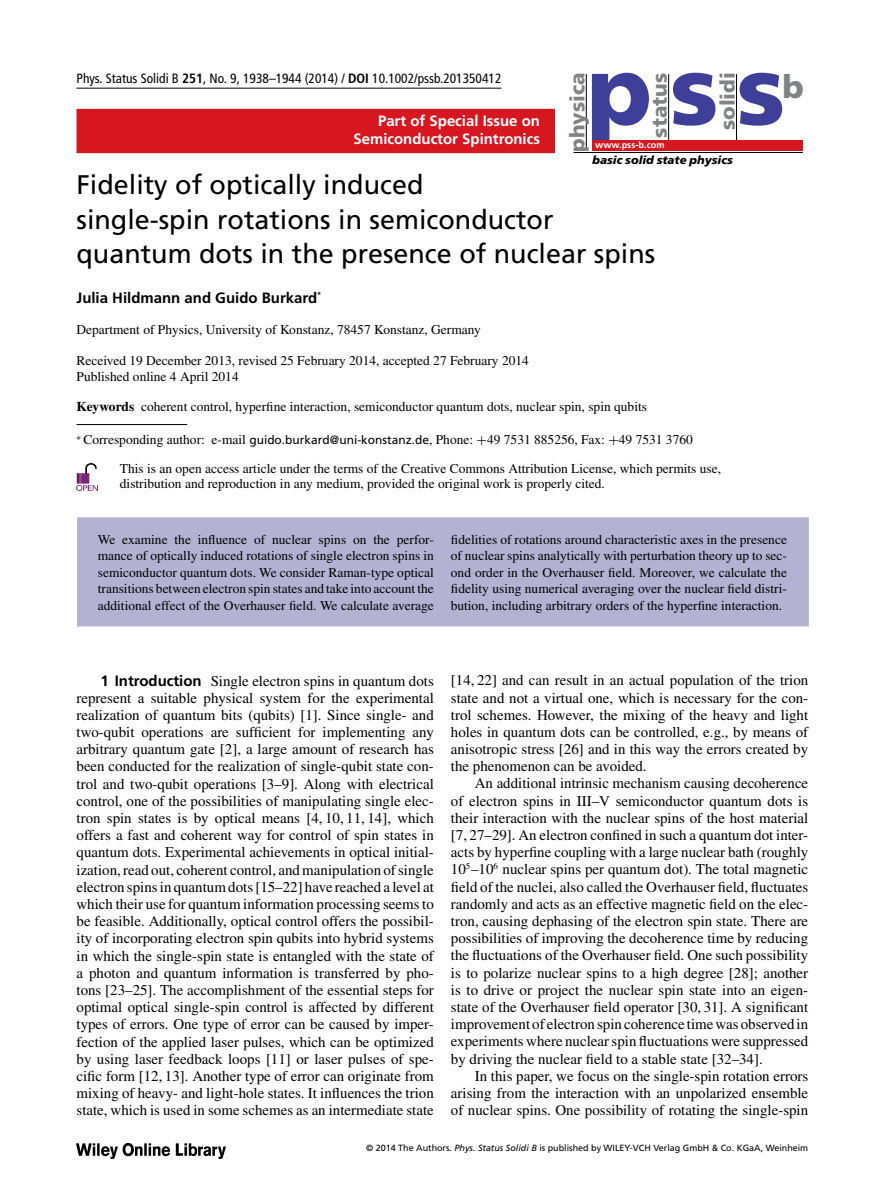
<style>
.page{position:relative;width:893px;height:1187px;background:#fff}
.page>*{position:absolute;margin:0;border:0;box-sizing:border-box;transform-origin:0 0}
.t1{font:97.2px "Frutiger Black OV MWVDZB";color:#3e3f99}
.t2{font:31.95px "Frutiger Black OV MWVDZB";color:#808285}
.t3{font:26.85px/34.3px "Frutiger";color:#000}
.t4{font:20.4px "Frutiger Black OV MWVDZB";color:#808285}
.t5{font:15px/17.2px "Times";color:#000;text-align:justify}
.t6{font:700 15px/18px "Frutiger";color:#fff;text-align:right}
.t7{font:700 15px "Frutiger";color:#000}
.t8{font:13.5px/16.5px "Times";color:#000}
.t9{font:condensed 13.5px "Frutiger";color:#000}
.t10{font:11.4px "Frutiger Black Italic OV LWVDZB";color:#000}
.t11{font:9.15px "Frutiger Bold OV NWVDZB";color:#fff}
.t12{font:9px "Frutiger";color:#000}
.s1{font-weight:700}
.s2{font-family:"Frutiger";font-size:12px}
.s3{font-family:"MTSY"}
.s4{font-family:"Frutiger";font-weight:700}
.s5{font-style:italic}
</style>
<div class="page">
<hr style="left:76px;top:88px;width:425px;height:1px;background:#000">
<hr style="left:586px;top:74px;width:1px;height:74px;background:#000">
<hr style="left:668px;top:74px;width:1px;height:67px;background:#000">
<hr style="left:736px;top:74px;width:1px;height:67px;background:#000">
<div style="left:592px;top:140px;width:210px;height:11px;background:#d7171f"></div>
<hr style="left:573px;top:152px;width:229px;height:1px;background:#000">
<div style="left:76px;top:109px;width:479px;height:44px;background:#d7171f"></div>
<hr style="left:76px;top:424px;width:111px;height:1px;background:#000">
<img style="left:76px;top:464px;width:21px;height:26px">
<div style="left:77px;top:517px;width:731px;height:109px;background:#b5b1d2"></div>
<img style="left:76px;top:1143px;width:149px;height:15px">
<p class="t9" style="left:76px;top:71px;width:426px">Phys. Status Solidi B <span class="s1">251</span>, No. 9, 1938–1944 (2014) / <span class="s1">DOI</span> 10.1002/pssb.201350412</p>
<h1 class="t1" style="left:587px;top:32px;width:200px">p s s</h1>
<p class="t10" style="left:592px;top:153px;width:142px">basic solid state physics</p>
<h3 class="t4" style="left:565px;top:152px;width:81px;rotate:-90deg">physica</h3>
<h2 class="t2" style="left:782px;top:67px;width:23px">b</h2>
<h3 class="t4" style="left:647px;top:138px;width:66px;rotate:-90deg">status</h3>
<h3 class="t4" style="left:715px;top:130px;width:59px;rotate:-90deg">solidi</h3>
<p class="t6" style="left:353px;top:112px;width:188px">Part of Special Issue on<br>Semiconductor Spintronics</p>
<h3 class="t3" style="left:76px;top:168px;width:580px">Fidelity of optically induced<br>single-spin rotations in semiconductor quantum dots in the presence of nuclear spins</h3>
<p class="t7" style="left:76px;top:289px;width:246px">Julia Hildmann and Guido Burkard<sup>*</sup></p>
<p class="t8" style="left:76px;top:321px;width:406px">Department of Physics, University of Konstanz, 78457 Konstanz, Germany</p>
<p class="t8" style="left:76px;top:352px;width:454px">Received 19 December 2013, revised 25 February 2014, accepted 27 February 2014<br>Published online 4 April 2014</p>
<p class="t8" style="left:76px;top:398px;width:572px"><span class="s1">Keywords</span> coherent control, hyperfine interaction, semiconductor quantum dots, nuclear spin, spin qubits</p>
<p class="t8" style="left:120px;top:425px;width:602px;line-height:28.3px;text-indent:-43px"><sup>∗</sup> Corresponding author: e-mail <span class="s2">guido.burkard@uni-konstanz.de</span>, Phone: <span class="s3">+</span>49 7531 885256, Fax: <span class="s3">+</span>49 7531 3760<br>This is an open access article under the terms of the Creative Commons Attribution License, which permits use,</p>
<p class="t8" style="left:120px;top:475px;width:486px">distribution and reproduction in any medium, provided the original work is properly cited.</p>
<p class="t11" style="left:595px;top:140px;width:71px">www.pss-b.com</p>
<p class="t8" style="left:98px;top:531px;width:337px;text-align:justify">We examine the influence of nuclear spins on the perfor&shy;mance of optically induced rotations of single electron spins in semiconductor quantum dots. We consider Raman-type optical transitions between electron spin states and take into account the additional effect of the Overhauser field. We calculate average</p>
<p class="t8" style="left:451px;top:531px;width:337px;text-align:justify">fidelities of rotations around characteristic axes in the presence of nuclear spins analytically with perturbation theory up to sec&shy;ond order in the Overhauser field. Moreover, we calculate the fidelity using numerical averaging over the nuclear field distri&shy;bution, including arbitrary orders of the hyperfine interaction.</p>
<p class="t5" style="left:76px;top:671px;width:359px;text-indent:24px"><span class="s4">1 Introduction</span> Single electron spins in quantum dots represent a suitable physical system for the experimental realization of quantum bits (qubits) [1]. Since single- and two-qubit operations are sufficient for implementing any arbitrary quantum gate [2], a large amount of research has been conducted for the realization of single-qubit state con&shy;trol and two-qubit operations [3–9]. Along with electrical control, one of the possibilities of manipulating single elec&shy;tron spin states is by optical means [4, 10, 11, 14], which offers a fast and coherent way for control of spin states in quantum dots. Experimental achievements in optical initial&shy;ization, read out, coherent control, and manipulation of single electron spins in quantum dots [15–22] have reached a level at which their use for quantum information processing seems to be feasible. Additionally, optical control offers the possibil&shy;ity of incorporating electron spin qubits into hybrid systems in which the single-spin state is entangled with the state of a photon and quantum information is transferred by pho&shy;tons [23–25]. The accomplishment of the essential steps for optimal optical single-spin control is affected by different types of errors. One type of error can be caused by imper&shy;fection of the applied laser pulses, which can be optimized by using laser feedback loops [11] or laser pulses of spe&shy;cific form [12, 13]. Another type of error can originate from mixing of heavy- and light-hole states. It influences the trion state, which is used in some schemes as an intermediate state</p>
<p class="t5" style="left:451px;top:671px;width:359px">[14, 22] and can result in an actual population of the trion state and not a virtual one, which is necessary for the con&shy;trol schemes. However, the mixing of the heavy and light holes in quantum dots can be controlled, e.g., by means of anisotropic stress [26] and in this way the errors created by the phenomenon can be avoided.</p>
<p class="t5" style="left:451px;top:774px;width:359px;text-indent:24px">An additional intrinsic mechanism causing decoherence of electron spins in III–V semiconductor quantum dots is their interaction with the nuclear spins of the host material [7, 27–29]. An electron confined in such a quantum dot inter&shy;acts by hyperfine coupling with a large nuclear bath (roughly 10<sup>5</sup>–10<sup>6</sup> nuclear spins per quantum dot). The total magnetic field of the nuclei, also called the Overhauser field, fluctuates randomly and acts as an effective magnetic field on the elec&shy;tron, causing dephasing of the electron spin state. There are possibilities of improving the decoherence time by reducing the fluctuations of the Overhauser field. One such possibility is to polarize nuclear spins to a high degree [28]; another is to drive or project the nuclear spin state into an eigen&shy;state of the Overhauser field operator [30, 31]. A significant improvement of electron spin coherence time was observed in experiments where nuclear spin fluctuations were suppressed by driving the nuclear field to a stable state [32–34].</p>
<p class="t5" style="left:451px;top:1067px;width:359px;text-indent:24px">In this paper, we focus on the single-spin rotation errors arising from the interaction with an unpolarized ensemble of nuclear spins. One possibility of rotating the single-spin</p>
<p class="t12" style="left:366px;top:1142px;width:443px">© 2014 The Authors. <span class="s5">Phys. Status Solidi B</span> is published by WILEY-VCH Verlag GmbH &amp; Co. KGaA, Weinheim</p>
</div>
